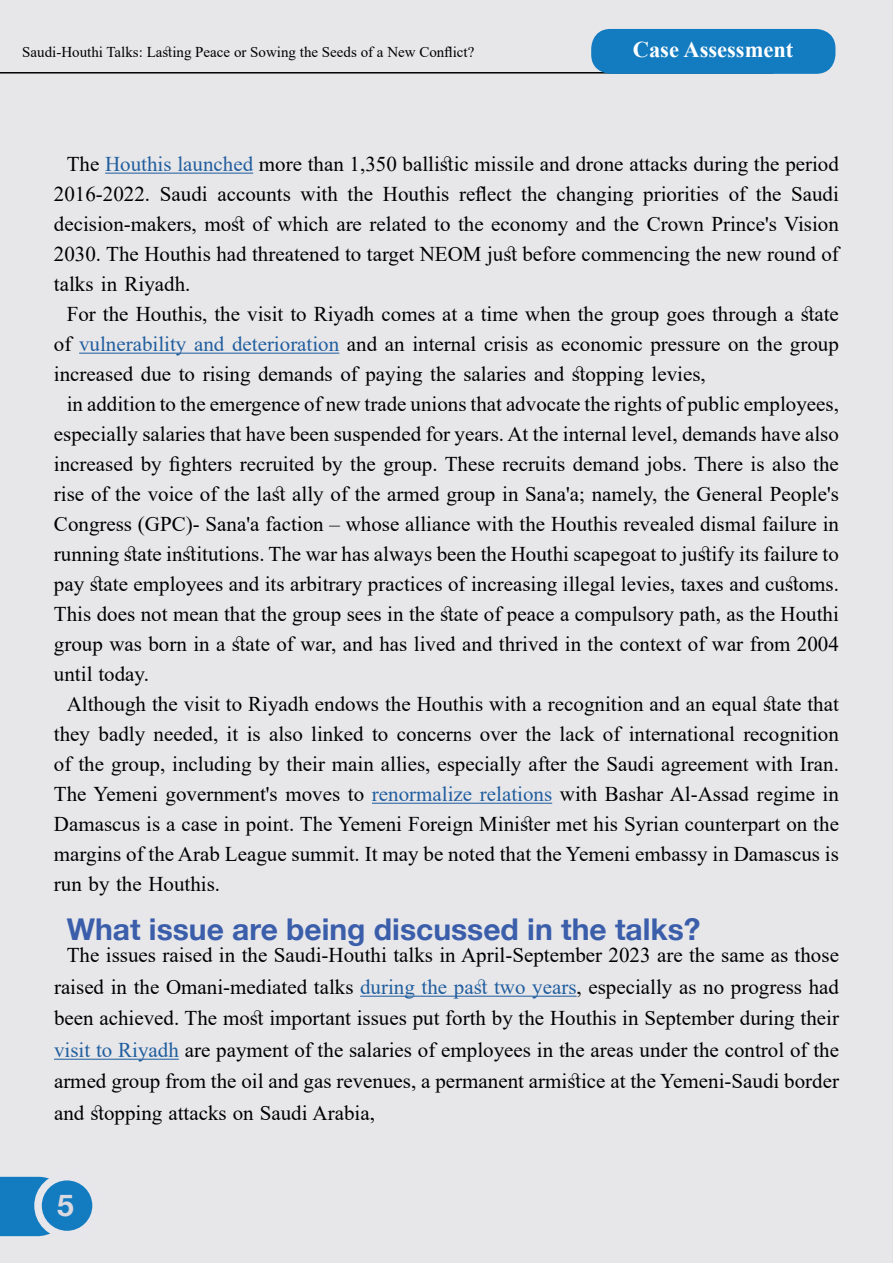
<style>
.page{position:relative;width:893px;height:1263px;background:#e7e7ea}
.page>*{position:absolute;margin:0;border:0;box-sizing:border-box;transform-origin:0 0}
.t1{font:700 30px "Helvetica Neue LT";color:#3b5eab}
.t2{font:700 30px "Helvetica Neue LT";color:#dad9df}
.t3{font:700 22.5px "Times New Roman";color:#fff}
.t4{font:21px/30px "Times New Roman";color:#000;text-align:justify}
.t5{font:15px "Times New Roman";color:#000}
.s1{color:#215e9e}
</style>
<div class="page">
<hr style="left:105px;top:173px;width:148px;height:1px;background:#215e9e">
<hr style="left:79px;top:353px;width:260px;height:1px;background:#215e9e">
<hr style="left:372px;top:803px;width:180px;height:1px;background:#215e9e">
<div style="left:0;top:1177px;width:54px;height:59px;background:#137cc1"></div>
<div style="left:38px;top:1177px;width:58px;height:57px;background:#137cc1;border-radius:50%"></div>
<div style="left:34px;top:1173px;width:66px;height:65px;border:8px solid #e7e7eb;border-radius:50%"></div>
<hr style="left:360px;top:996px;width:217px;height:1px;background:#215e9e">
<hr style="left:54px;top:1059px;width:125px;height:1px;background:#215e9e">
<hr style="left:0;top:72px;width:773px;height:2px;background:#000">
<div style="left:591px;top:29px;width:244px;height:45px;background:#137cc1;border-radius:20px"></div>
<p class="t5" style="left:22px;top:41px;width:454px">Saudi-Houthi Talks: Lasting Peace or Sowing the Seeds of a New Conflict?</p>
<p class="t3" style="left:633px;top:33px;width:162px">Case Assessment</p>
<p class="t4" style="left:67px;top:148px;width:774px;text-align:right">The <span class="s1">Houthis launched</span> more than 1,350 ballistic missile and drone attacks during the period<br>Saudi</p>
<p class="t4" style="left:160px;top:178px;width:49px">Saudi</p>
<p class="t4" style="left:301px;top:178px;width:39px">with</p>
<p class="t4" style="left:348px;top:178px;width:27px">the</p>
<p class="t4" style="left:383px;top:178px;width:68px">Houthis</p>
<p class="t4" style="left:459px;top:178px;width:54px">reflect</p>
<p class="t4" style="left:521px;top:178px;width:27px">the</p>
<p class="t4" style="left:556px;top:178px;width:78px">changing</p>
<p class="t4" style="left:643px;top:178px;width:77px">priorities</p>
<p class="t4" style="left:756px;top:178px;width:27px">the</p>
<p class="t4" style="left:729px;top:178px;width:19px">of</p>
<p class="t4" style="left:54px;top:178px;width:786px;text-align:left">2016-2022.<br>decision-makers, most of which are related to the economy and the Crown Prince s' Vision 2030. The Houthis had threatened to target NEOM just before commencing the new round of talks in Riyadh.</p>
<p class="t4" style="left:54px;top:298px;width:786px;text-indent:13px">For the Houthis, the visit to Riyadh comes at a time when the group goes through a state of <span class="s1">vulnerability and deterioration</span> and an internal crisis as economic pressure on the group increased due to rising demands of paying the salaries and stopping levies,</p>
<p class="t4" style="left:54px;top:388px;width:786px;text-indent:13px">in addition to the emergence of new trade unions that advocate the rights of public employees, especially salaries that have been suspended for years. At the internal level, demands have also increased by fighters recruited by the group. These recruits demand jobs. There is also the rise of the voice of the last ally of the armed group in Sana a' ; namely, the General People s' Congress (GPC -) Sana a' faction – whose alliance with the Houthis revealed dismal failure in running state institutions. The war has always been the Houthi scapegoat to justify its failure to pay state employees and its arbitrary practices of increasing illegal levies, taxes and customs.<br>This does not mean that the group sees in the state of peace a compulsory path, as the Houthi group was born in a state of war, and has lived and thrived in the context of war from 2004 until today.</p>
<p class="t4" style="left:54px;top:688px;width:786px;text-indent:13px">Although the visit to Riyadh endows the Houthis with a recognition and an equal state that they badly needed, it is also linked to concerns over the lack of international recognition of the group, including by their main allies, especially after the Saudi agreement with Iran.<br>The Yemeni government s' moves to <span class="s1">renormalize relations</span> with Bashar Al-Assad regime in Damascus is a case in point. The Yemeni Foreign Minister met his Syrian counterpart on the margins of the Arab League summit It. may be noted that the Yemeni embassy in Damascus is run by the Houthis.</p>
<p class="t4" style="left:217px;top:178px;width:75px">accounts</p>
<h1 class="t1" style="left:67px;top:912px;width:635px">What issue are being discussed in the talks?</h1>
<p class="t4" style="left:54px;top:939px;width:786px;line-height:31.5px;text-indent:13px">The issues raised in the Saudi-Houthi talks in April-September 2023 are the same as those raised in the Omani-mediated talks <span class="s1">during the past two years</span>, especially as no progress had been achieved. The most important issues put forth by the Houthis in September during their <span class="s1">visit to Riyadh</span> are payment of the salaries of employees in the areas under the control of the armed group from the oil and gas revenues a, permanent armistice at the Yemeni-Saudi border and stopping attacks on Saudi Arabia,</p>
<h1 class="t2" style="left:57px;top:1188px;width:18px">5</h1>
</div>
